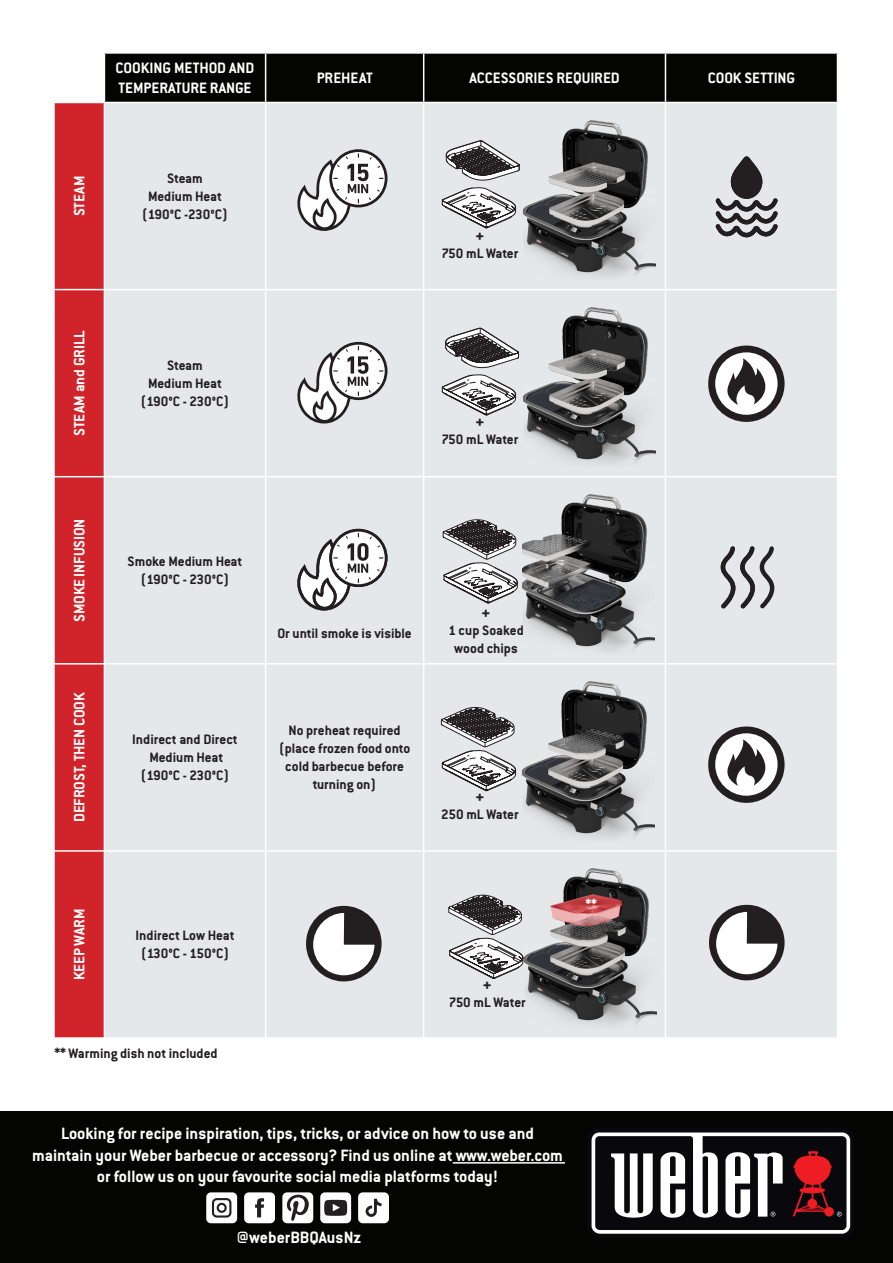
<style>
.page{position:relative;width:893px;height:1263px;background:#fff}
.page>*{position:absolute;margin:0;border:0;box-sizing:border-box;transform-origin:0 0}
.t1{font:700 18px/21.6px "Conduit ITC Std";color:#fff;text-align:center}
.t2{font:700 16.5px/19.8px "Conduit ITC Std";color:#fff}
.t3{font:700 15px/18px "Conduit ITC Std";color:#231f20;text-align:center}
.t4{font:700 15px "Conduit ITC Std";color:#fff}
.s1{font-weight:900}
</style>
<div class="page">
<div style="left:105px;top:54px;width:732px;height:48px;background:#040503"></div>
<div style="left:55px;top:103px;width:49px;height:934px;background:#d1232a"></div>
<div style="left:105px;top:103px;width:732px;height:934px;background:#e6e7e9"></div>
<hr style="left:265px;top:54px;width:1px;height:48px;background:#fff">
<hr style="left:423px;top:54px;width:1px;height:48px;background:#fff">
<hr style="left:665px;top:54px;width:1px;height:48px;background:#fff">
<hr style="left:265px;top:103px;width:1px;height:186px;background:#fff">
<hr style="left:423px;top:103px;width:1px;height:186px;background:#fff">
<hr style="left:665px;top:103px;width:1px;height:186px;background:#fff">
<hr style="left:53px;top:289px;width:51px;height:1px;background:#fff">
<hr style="left:104px;top:289px;width:162px;height:1px;background:#fff">
<hr style="left:266px;top:289px;width:158px;height:1px;background:#fff">
<hr style="left:265px;top:290px;width:1px;height:186px;background:#fff">
<hr style="left:424px;top:289px;width:241px;height:1px;background:#fff">
<hr style="left:423px;top:290px;width:1px;height:186px;background:#fff">
<hr style="left:665px;top:289px;width:173px;height:1px;background:#fff">
<hr style="left:665px;top:290px;width:1px;height:186px;background:#fff">
<hr style="left:53px;top:476px;width:51px;height:1px;background:#fff">
<hr style="left:104px;top:476px;width:162px;height:1px;background:#fff">
<hr style="left:266px;top:476px;width:158px;height:1px;background:#fff">
<hr style="left:265px;top:477px;width:1px;height:186px;background:#fff">
<hr style="left:424px;top:476px;width:241px;height:1px;background:#fff">
<hr style="left:423px;top:477px;width:1px;height:186px;background:#fff">
<hr style="left:665px;top:476px;width:173px;height:1px;background:#fff">
<hr style="left:665px;top:477px;width:1px;height:186px;background:#fff">
<hr style="left:265px;top:664px;width:1px;height:186px;background:#fff">
<hr style="left:423px;top:664px;width:1px;height:186px;background:#fff">
<hr style="left:665px;top:664px;width:1px;height:186px;background:#fff">
<hr style="left:265px;top:852px;width:1px;height:185px;background:#fff">
<hr style="left:423px;top:852px;width:1px;height:185px;background:#fff">
<hr style="left:665px;top:852px;width:1px;height:185px;background:#fff">
<hr style="left:104px;top:663px;width:162px;height:1px;background:#fff">
<hr style="left:266px;top:663px;width:158px;height:1px;background:#fff">
<hr style="left:424px;top:663px;width:241px;height:1px;background:#fff">
<hr style="left:665px;top:663px;width:173px;height:1px;background:#fff">
<hr style="left:104px;top:850px;width:162px;height:2px;background:#fff">
<hr style="left:266px;top:850px;width:158px;height:2px;background:#fff">
<hr style="left:424px;top:850px;width:241px;height:2px;background:#fff">
<hr style="left:665px;top:850px;width:173px;height:2px;background:#fff">
<hr style="left:53px;top:663px;width:51px;height:1px;background:#fff">
<hr style="left:53px;top:850px;width:51px;height:2px;background:#fff">
<img style="left:523px;top:111px;width:132px;height:170px">
<img style="left:523px;top:298px;width:132px;height:170px">
<img style="left:522px;top:485px;width:132px;height:170px">
<img style="left:522px;top:672px;width:132px;height:170px">
<img style="left:524px;top:859px;width:132px;height:170px">
<svg style="left:296px;top:149px;width:91px;height:82px"></svg>
<svg style="left:296px;top:342px;width:91px;height:81px"></svg>
<svg style="left:296px;top:529px;width:91px;height:81px"></svg>
<svg style="left:708px;top:346px;width:77px;height:76px"></svg>
<svg style="left:721px;top:546px;width:53px;height:63px;background:#acacad"></svg>
<svg style="left:708px;top:726px;width:77px;height:77px"></svg>
<svg style="left:708px;top:905px;width:77px;height:76px"></svg>
<div style="left:0;top:1112px;width:893px;height:151px;background:#040503"></div>
<div style="left:587px;top:1128px;width:268px;height:110px;background:#08080d;border-radius:13px"></div>
<svg style="left:592px;top:1132px;width:258px;height:102px"></svg>
<hr style="left:453px;top:1162px;width:112px;height:1px;background:#fff">
<div style="left:244px;top:1192px;width:31px;height:31px;background:#fff;border-radius:5px"></div>
<svg style="left:255px;top:1198px;width:9px;height:19px"></svg>
<div style="left:282px;top:1192px;width:31px;height:31px;background:#fff;border-radius:5px"></div>
<svg style="left:287px;top:1195px;width:22px;height:26px"></svg>
<div style="left:206px;top:1192px;width:31px;height:31px;background:#fff;border-radius:5px"></div>
<svg style="left:212px;top:1198px;width:19px;height:19px"></svg>
<div style="left:320px;top:1192px;width:31px;height:31px;background:#fff;border-radius:5px"></div>
<svg style="left:324px;top:1200px;width:23px;height:16px"></svg>
<div style="left:358px;top:1192px;width:31px;height:31px;background:#fff;border-radius:5px"></div>
<svg style="left:365px;top:1199px;width:16px;height:18px"></svg>
<svg style="left:441px;top:140px;width:79px;height:88px"></svg>
<svg style="left:441px;top:705px;width:75px;height:86px"></svg>
<svg style="left:448px;top:893px;width:76px;height:86px"></svg>
<svg style="left:443px;top:517px;width:75px;height:86px"></svg>
<svg style="left:715px;top:156px;width:63px;height:82px;background:#979698"></svg>
<svg style="left:305px;top:906px;width:77px;height:76px"></svg>
<svg style="left:441px;top:328px;width:78px;height:87px"></svg>
<p class="t2" style="left:115px;top:57px;width:141px">COOKING METHOD AND<br>TEMPERATURE RANGE</p>
<p class="t2" style="left:317px;top:67px;width:57px">PREHEAT</p>
<p class="t2" style="left:469px;top:67px;width:152px">ACCESSORIES REQUIRED</p>
<p class="t2" style="left:708px;top:67px;width:89px">COOK SETTING</p>
<p class="t2" style="left:69px;top:216px;width:42px;rotate:-90deg">STEAM</p>
<p class="t3" style="left:142px;top:169px;width:88px">Steam<br>Medium Heat (190°C -230°C)</p>
<p class="t2" style="left:69px;top:436px;width:107px;rotate:-90deg">STEAM and GRILL</p>
<p class="t2" style="left:69px;top:622px;width:104px;rotate:-90deg">SMOKE INFUSION</p>
<p class="t2" style="left:69px;top:822px;width:131px;rotate:-90deg">DEFROST, THEN COOK</p>
<p class="t3" style="left:141px;top:356px;width:90px">Steam<br>Medium Heat (190°C - 230°C)</p>
<p class="t3" style="left:128px;top:552px;width:116px">Smoke Medium Heat (190°C - 230°C)</p>
<p class="t3" style="left:132px;top:730px;width:107px">Indirect and Direct<br>Medium Heat (190°C - 230°C)</p>
<p class="t3" style="left:441px;top:226px;width:78px"><span class="s1">+<br></span>750 mL Water</p>
<p class="t3" style="left:441px;top:411px;width:78px"><span class="s1">+<br></span>750 mL Water</p>
<p class="t3" style="left:277px;top:624px;width:136px">Or until smoke is visible</p>
<p class="t3" style="left:289px;top:721px;width:114px">No preheat required</p>
<p class="t3" style="left:279px;top:739px;width:133px">(place frozen food onto cold barbecue before turning on)</p>
<p class="t3" style="left:448px;top:603px;width:77px"><span class="s1">+<br></span>1 cup Soaked wood chips</p>
<p class="t3" style="left:441px;top:787px;width:79px"><span class="s1">+<br></span>250 mL Water</p>
<p class="t2" style="left:69px;top:980px;width:73px;rotate:-90deg">KEEP WARM</p>
<p class="t3" style="left:136px;top:926px;width:100px">Indirect Low Heat (130°C - 150°C)</p>
<p class="t3" style="left:54px;top:1044px;width:165px">** Warming dish not included</p>
<p class="t3" style="left:449px;top:975px;width:78px"><span class="s1">+<br></span>750 mL Water</p>
<p class="t4" style="left:585px;top:895px;width:13px">**</p>
<p class="t1" style="left:32px;top:1122px;width:532px">Looking for recipe inspiration, tips, tricks, or advice on how to use and maintain your Weber barbecue or accessory? Find us online at www.weber.com or follow us on your favourite social media platforms today!</p>
<p class="t1" style="left:236px;top:1226px;width:126px">@weberBBQAusNz</p>
</div>
